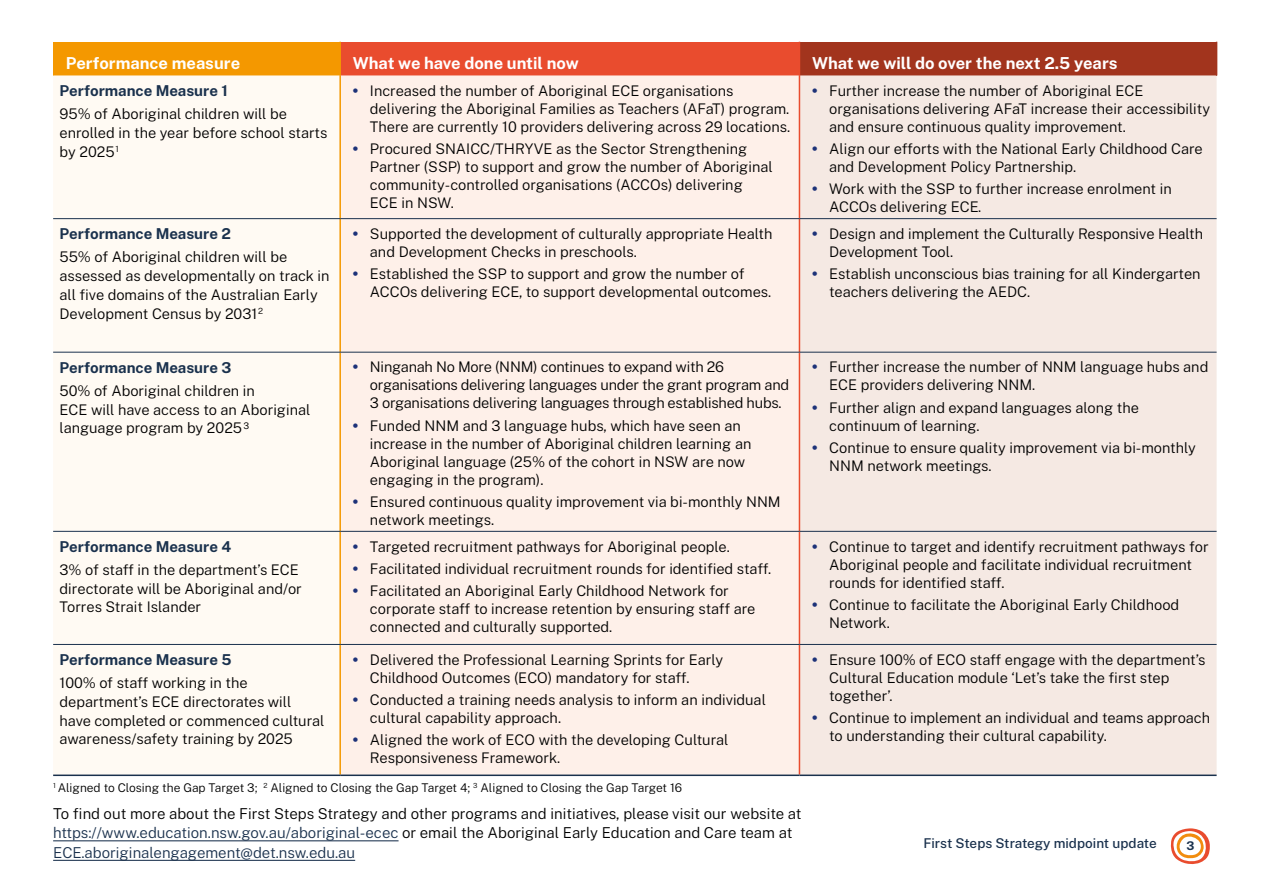
<style>
.page{position:relative;width:1263px;height:893px;background:#fff}
.page>*{position:absolute;margin:0;border:0;box-sizing:border-box;transform-origin:0 0}
.Header_Row{font:700 16.5px "Public Sans";color:#fff}
.Body{font:300 15px/19.5px "Public Sans";color:#000}
.Table_Row{font:700 15px "Public Sans";color:#1a314d}
.Table_Row_bullets{font:300 14.7px/18px "Public Sans";color:#000}
.Table_Row-2{font:300 14.7px/18.8px "Public Sans";color:#000}
.t1{font:500 13.5px "Public Sans";color:#1a314d}
.t2{font:300 12px "Public Sans";color:#000}
.t3{font:700 12px "Public Sans";color:#1a314d}
.s1{font-weight:900;color:#1d3278}
.s2{color:#1a314d}
</style>
<div class="page">
<svg style="left:1170px;top:828px;width:40px;height:37px"></svg>
<div style="left:53px;top:42px;width:287px;height:33px;background:#f49800"></div>
<div style="left:340px;top:42px;width:459px;height:33px;background:#e94c2e"></div>
<div style="left:799px;top:42px;width:417px;height:33px;background:#a2341d"></div>
<div style="left:53px;top:75px;width:286px;height:699px;background:#fffaf3"></div>
<div style="left:341px;top:75px;width:458px;height:699px;background:#fef0e9"></div>
<div style="left:800px;top:75px;width:416px;height:699px;background:#f5e9e3"></div>
<hr style="left:339px;top:42px;width:2px;height:33px;background:#f49800">
<hr style="left:339px;top:75px;width:2px;height:143px;background:#f49800">
<hr style="left:339px;top:219px;width:2px;height:133px;background:#f49800">
<hr style="left:339px;top:352px;width:2px;height:179px;background:#f49800">
<hr style="left:339px;top:531px;width:2px;height:113px;background:#f49800">
<hr style="left:339px;top:645px;width:2px;height:129px;background:#f49800">
<hr style="left:799px;top:42px;width:1px;height:33px;background:#e94c2e">
<hr style="left:799px;top:75px;width:1px;height:143px;background:#e94c2e">
<hr style="left:799px;top:219px;width:1px;height:133px;background:#e94c2e">
<hr style="left:799px;top:352px;width:1px;height:179px;background:#e94c2e">
<hr style="left:799px;top:531px;width:1px;height:113px;background:#e94c2e">
<hr style="left:799px;top:645px;width:1px;height:129px;background:#e94c2e">
<hr style="left:1216px;top:42px;width:1px;height:33px;background:#a2341d">
<hr style="left:53px;top:218px;width:287px;height:1px;background:#1a314d">
<hr style="left:340px;top:218px;width:459px;height:1px;background:#1a314d">
<hr style="left:799px;top:218px;width:417px;height:1px;background:#1a314d">
<hr style="left:53px;top:352px;width:287px;height:1px;background:#1a314d">
<hr style="left:340px;top:352px;width:459px;height:1px;background:#1a314d">
<hr style="left:799px;top:352px;width:417px;height:1px;background:#1a314d">
<hr style="left:53px;top:531px;width:287px;height:1px;background:#1a314d">
<hr style="left:340px;top:531px;width:459px;height:1px;background:#1a314d">
<hr style="left:799px;top:531px;width:417px;height:1px;background:#1a314d">
<hr style="left:53px;top:644px;width:287px;height:1px;background:#1a314d">
<hr style="left:340px;top:644px;width:459px;height:1px;background:#1a314d">
<hr style="left:799px;top:644px;width:417px;height:1px;background:#1a314d">
<hr style="left:53px;top:774px;width:287px;height:2px;background:#1a314d">
<hr style="left:340px;top:774px;width:459px;height:2px;background:#1a314d">
<hr style="left:799px;top:774px;width:417px;height:2px;background:#1a314d">
<hr style="left:53px;top:840px;width:346px;height:1px;background:#1a314d">
<hr style="left:53px;top:860px;width:302px;height:1px;background:#1a314d">
<p class="Header_Row" style="left:66px;top:51px;width:176px">Performance measure</p>
<p class="Header_Row" style="left:353px;top:51px;width:227px">What we have done until now</p>
<p class="Header_Row" style="left:812px;top:51px;width:307px">What we will do over the next 2.5 years</p>
<p class="Table_Row" style="left:60px;top:80px;width:170px">Performance Measure 1</p>
<p class="Table_Row-2" style="left:60px;top:104px;width:269px">95% of Aboriginal children will be enrolled in the year before school starts by 2025<sup>1</sup></p>
<p class="Table_Row_bullets" style="left:370px;top:81px;width:422px;text-indent:-17px"><span class="s1">•</span> Increased the number of Aboriginal ECE organisations delivering the Aboriginal Families as Teachers (AFaT) program.<br>There are currently 10 providers delivering across 29 locations.</p>
<p class="Table_Row_bullets" style="left:370px;top:139px;width:404px;text-indent:-17px"><span class="s1">•</span> Procured SNAICC/THRYVE as the Sector Strengthening Partner (SSP) to support and grow the number of Aboriginal community-controlled organisations (ACCOs) delivering ECE in NSW.</p>
<p class="Table_Row_bullets" style="left:829px;top:81px;width:382px;text-indent:-17px"><span class="s1">•</span> Further increase the number of Aboriginal ECE organisations delivering AFaT increase their accessibility and ensure continuous quality improvement.</p>
<p class="Table_Row_bullets" style="left:829px;top:139px;width:375px;text-indent:-17px"><span class="s1">•</span> Align our efforts with the National Early Childhood Care and Development Policy Partnership.</p>
<p class="Table_Row_bullets" style="left:829px;top:179px;width:344px;text-indent:-17px"><span class="s1">•</span> Work with the SSP to further increase enrolment in<br>ACCOs delivering ECE.</p>
<p class="Table_Row" style="left:60px;top:223px;width:173px">Performance Measure 2</p>
<p class="Table_Row-2" style="left:60px;top:247px;width:272px">55% of Aboriginal children will be assessed as developmentally on track in all five domains of the Australian Early Development Census by 2031<sup>2</sup></p>
<p class="Table_Row_bullets" style="left:370px;top:224px;width:404px;text-indent:-17px"><span class="s1">•</span> Supported the development of culturally appropriate Health and Development Checks in preschools.</p>
<p class="Table_Row_bullets" style="left:370px;top:264px;width:403px;text-indent:-17px"><span class="s1">•</span> Established the SSP to support and grow the number of<br>ACCOs delivering ECE, to support developmental outcomes.</p>
<p class="Table_Row_bullets" style="left:829px;top:224px;width:375px;text-indent:-17px"><span class="s1">•</span> Design and implement the Culturally Responsive Health<br>Development Tool.</p>
<p class="Table_Row_bullets" style="left:829px;top:264px;width:373px;text-indent:-17px"><span class="s1">•</span> Establish unconscious bias training for all Kindergarten teachers delivering the AEDC.</p>
<p class="Table_Row" style="left:60px;top:356px;width:173px">Performance Measure 3</p>
<p class="Table_Row-2" style="left:60px;top:380px;width:252px">50% of Aboriginal children in<br>ECE will have access to an Aboriginal language program by 20253</p>
<p class="Table_Row" style="left:60px;top:535px;width:173px">Performance Measure 4</p>
<p class="Table_Row-2" style="left:60px;top:560px;width:244px">3% of staff in the department’s ECE directorate will be Aboriginal and/or<br>Torres Strait Islander</p>
<p class="Table_Row" style="left:60px;top:649px;width:173px">Performance Measure 5</p>
<p class="Table_Row-2" style="left:60px;top:673px;width:266px">100% of staff working in the department’s ECE directorates will have completed or commenced cultural awareness/safety training by 2025</p>
<p class="Table_Row_bullets" style="left:370px;top:357px;width:421px;text-indent:-17px"><span class="s1">•</span> Ninganah No More (NNM) continues to expand with 26 organisations delivering languages under the grant program and<br>3 organisations delivering languages through established hubs.</p>
<p class="Table_Row_bullets" style="left:370px;top:416px;width:383px;text-indent:-17px"><span class="s1">•</span> Funded NNM and 3 language hubs, which have seen an increase in the number of Aboriginal children learning an Aboriginal language (25% of the cohort in NSW are now engaging in the program).</p>
<p class="Table_Row_bullets" style="left:370px;top:492px;width:412px;text-indent:-17px"><span class="s1">•</span> Ensured continuous quality improvement via bi-monthly NNM network meetings.</p>
<p class="Table_Row_bullets" style="left:353px;top:537px;width:378px"><span class="s1">•</span> Targeted recruitment pathways for Aboriginal people.</p>
<p class="Table_Row_bullets" style="left:353px;top:559px;width:420px"><span class="s1">•</span> Facilitated individual recruitment rounds for identified staff.</p>
<p class="Table_Row_bullets" style="left:370px;top:581px;width:387px;text-indent:-17px"><span class="s1">•</span> Facilitated an Aboriginal Early Childhood Network for corporate staff to increase retention by ensuring staff are connected and culturally supported.</p>
<p class="Table_Row_bullets" style="left:370px;top:650px;width:355px;text-indent:-17px"><span class="s1">•</span> Delivered the Professional Learning Sprints for Early<br>Childhood Outcomes (ECO) mandatory for staff.</p>
<p class="Table_Row_bullets" style="left:370px;top:690px;width:397px;text-indent:-17px"><span class="s1">•</span> Conducted a training needs analysis to inform an individual cultural capability approach.</p>
<p class="Table_Row_bullets" style="left:370px;top:730px;width:360px;text-indent:-17px"><span class="s1">•</span> Aligned the work of ECO with the developing Cultural<br>Responsiveness Framework.</p>
<p class="t2" style="left:53px;top:779px;width:630px"><sup>1</sup> Aligned to Closing the Gap Target 3; <sup>2</sup> Aligned to Closing the Gap Target 4; <sup>3</sup> Aligned to Closing the Gap Target 16</p>
<p class="Body" style="left:53px;top:803px;width:750px">To find out more about the First Steps Strategy and other programs and initiatives, please visit our website at <span class="s2">https://www.education.nsw.gov.au/aboriginal-ecec</span> or email the Aboriginal Early Education and Care team at<br><span class="s2">ECE.aboriginalengagement@det.nsw.edu.au</span></p>
<p class="Table_Row_bullets" style="left:829px;top:357px;width:381px;text-indent:-17px"><span class="s1">•</span> Further increase the number of NNM language hubs and<br>ECE providers delivering NNM.</p>
<p class="Table_Row_bullets" style="left:829px;top:398px;width:311px;text-indent:-17px"><span class="s1">•</span> Further align and expand languages along the continuum of learning.</p>
<p class="Table_Row_bullets" style="left:829px;top:438px;width:368px;text-indent:-17px"><span class="s1">•</span> Continue to ensure quality improvement via bi-monthly<br>NNM network meetings.</p>
<p class="Table_Row_bullets" style="left:829px;top:537px;width:381px;text-indent:-17px"><span class="s1">•</span> Continue to target and identify recruitment pathways for<br>Aboriginal people and facilitate individual recruitment rounds for identified staff.</p>
<p class="Table_Row_bullets" style="left:829px;top:595px;width:351px;text-indent:-17px"><span class="s1">•</span> Continue to facilitate the Aboriginal Early Childhood<br>Network.</p>
<p class="Table_Row_bullets" style="left:829px;top:650px;width:378px;text-indent:-17px"><span class="s1">•</span> Ensure 100% of ECO staff engage with the department’s<br>Cultural Education module ‘Let’s take the first step together’.</p>
<p class="Table_Row_bullets" style="left:829px;top:708px;width:382px;text-indent:-17px"><span class="s1">•</span> Continue to implement an individual and teams approach to understanding their cultural capability.</p>
<p class="t1" style="left:923px;top:834px;width:235px">First Steps Strategy midpoint update</p>
<p class="t3" style="left:1186px;top:837px;width:9px">3</p>
</div>
